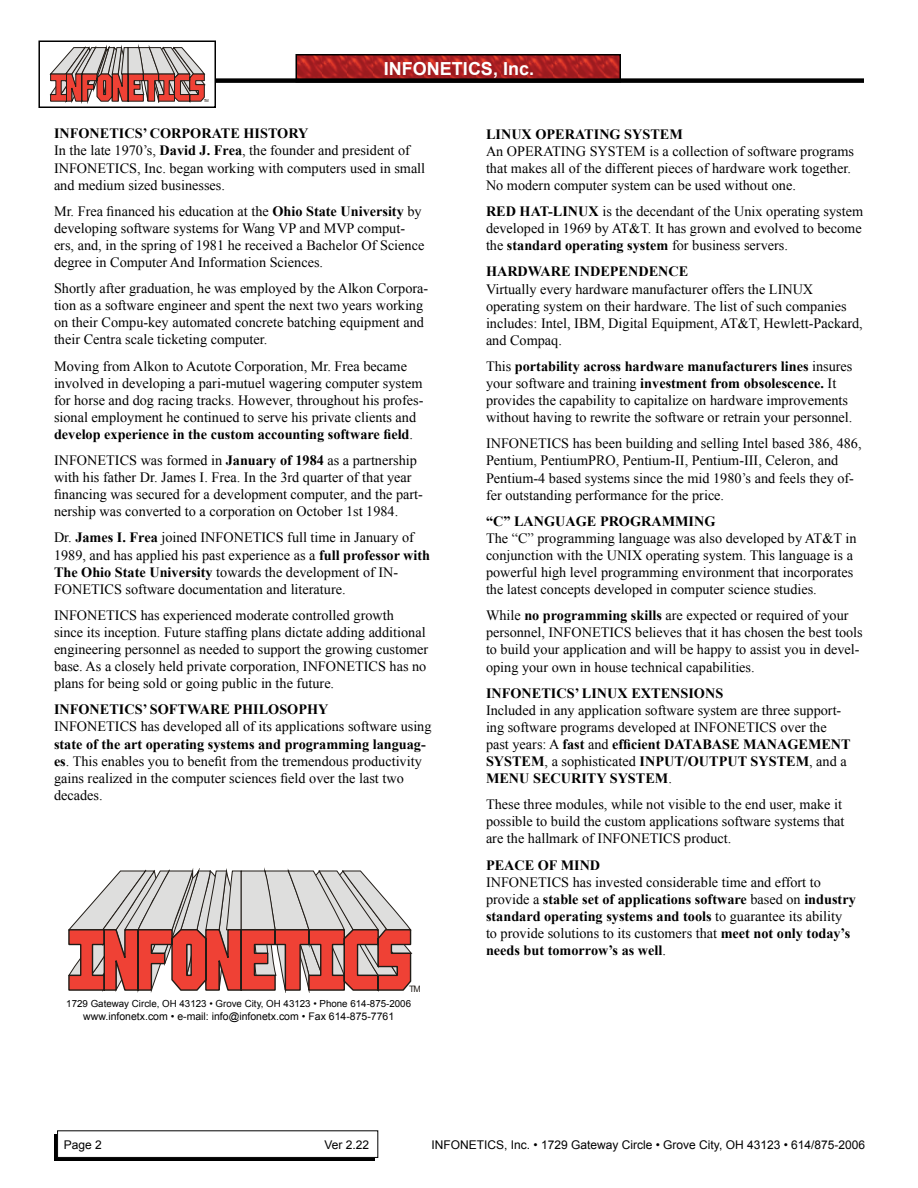
<style>
.page{position:relative;width:918px;height:1188px;background:#fff}
.page>*{position:absolute;margin:0;border:0;box-sizing:border-box;transform-origin:0 0}
.t1{font:700 18px "Arial";color:#fff}
.t2{font:14.25px/17.1px "Times New Roman";color:#000}
.t3{font:700 14.25px "Times New Roman";color:#000}
.t4{font:12px "Arial";color:#000}
.t5{font:10.5px "Arial";color:#000}
.t6{font:9.75px "Arial";color:#000}
.t7{font:8.85px "Arial";color:#211c17}
.t8{font:3.9px "Arial";color:#211c17}
.s1{font-weight:700}
</style>
<div class="page">
<img style="left:299px;top:57px;width:319px;height:21px">
<div style="left:296px;top:54px;width:325px;height:28px;border:2px solid #000"></div>
<div style="left:54px;top:1134px;width:321px;height:27px;background:#000"></div>
<div style="left:58px;top:1131px;width:320px;height:26px;background:#fff"></div>
<div style="left:57px;top:1131px;width:321px;height:27px;border:1px solid #000"></div>
<div style="left:54px;top:78px;width:810px;height:5px;background:#000"></div>
<div style="left:39px;top:41px;width:176px;height:66px;background:#fff"></div>
<div style="left:38px;top:40px;width:178px;height:68px;border:2px solid #000"></div>
<svg style="left:50px;top:46px;width:155px;height:57px;background:#bc8a86"></svg>
<svg style="left:68px;top:869px;width:344px;height:124px;background:#cf9994"></svg>
<p class="t8" style="left:204px;top:98px;width:7px">TM</p>
<p class="t1" style="left:384px;top:57px;width:152px">INFONETICS, Inc.</p>
<p class="t2" style="left:54px;top:125px;width:373px"><span class="s1">INFONETICS’ CORPORATE HISTORY<br></span>In the late 1970’s, <span class="s1">David J. Frea</span>, the founder and president of INFONETICS, Inc. began working with computers used in small and medium sized businesses.</p>
<p class="t2" style="left:54px;top:202px;width:372px">Mr. Frea financed his education at the <span class="s1">Ohio State University</span> by developing software systems for Wang VP and MVP comput&shy;ers, and, in the spring of 1981 he received a Bachelor Of Science degree in Computer And Information Sciences.</p>
<p class="t2" style="left:54px;top:280px;width:376px">Shortly after graduation, he was employed by the Alkon Corpora&shy;tion as a software engineer and spent the next two years working on their Compu-key automated concrete batching equipment and their Centra scale ticketing computer.</p>
<p class="t2" style="left:54px;top:357px;width:371px">Moving from Alkon to Acutote Corporation, Mr. Frea became involved in developing a pari-mutuel wagering computer system for horse and dog racing tracks. However, throughout his profes&shy;sional employment he continued to serve his private clients and <span class="s1">develop experience in the custom accounting software field</span>.</p>
<p class="t2" style="left:54px;top:452px;width:371px">INFONETICS was formed in <span class="s1">January of 1984</span> as a partnership with his father Dr. James I. Frea. In the 3rd quarter of that year financing was secured for a development computer, and the part&shy;nership was converted to a corporation on October 1st 1984.</p>
<p class="t2" style="left:54px;top:529px;width:378px">Dr. <span class="s1">James I. Frea</span> joined INFONETICS full time in January of 1989, and has applied his past experience as a <span class="s1">full professor with The Ohio State University</span> towards the development of IN-FONETICS software documentation and literature.</p>
<p class="t2" style="left:54px;top:606px;width:376px">INFONETICS has experienced moderate controlled growth<br>since its inception. Future staffing plans dictate adding additional engineering personnel as needed to support the growing customer base. As a closely held private corporation, INFONETICS has no plans for being sold or going public in the future.</p>
<p class="t3" style="left:54px;top:700px;width:276px">INFONETICS’ SOFTWARE PHILOSOPHY</p>
<p class="t2" style="left:54px;top:718px;width:379px">INFONETICS has developed all of its applications software using</p>
<p class="t2" style="left:54px;top:735px;width:373px"><span class="s1">state of the art operating systems and programming languag&shy;es</span>. This enables you to benefit from the tremendous productivity gains realized in the computer sciences field over the last two decades.</p>
<p class="t7" style="left:409px;top:983px;width:13px">TM</p>
<p class="t6" style="left:66px;top:997px;width:346px">1729 Gateway Circle, OH 43123 • Grove City, OH 43123 • Phone 614-875-2006</p>
<p class="t5" style="left:83px;top:1009px;width:312px">www.infonetx.com • e-mail: info@infonetx.com • Fax 614-875-7761</p>
<p class="t3" style="left:486px;top:124px;width:11px">linux</p>
<p class="t3" style="left:535px;top:124px;width:149px">OPERATING SYSTEM</p>
<p class="t2" style="left:486px;top:142px;width:370px">An OPERATING SYSTEM is a collection of software programs that makes all of the different pieces of hardware work together.<br>No modern computer system can be used without one.</p>
<p class="t2" style="left:486px;top:203px;width:379px;text-align:justify"><span class="s1">RED HAT-LINUX</span> is the decendant of the Unix operating system developed in 1969 by AT&amp;T. It has grown and evolved to become the <span class="s1">standard operating system</span> for business servers.</p>
<p class="t3" style="left:486px;top:262px;width:204px">HARDWARE INDEPENDENCE</p>
<p class="t2" style="left:486px;top:280px;width:378px">Virtually every hardware manufacturer offers the LINUX operating system on their hardware. The list of such companies includes: Intel, IBM, Digital Equipment, AT&amp;T, Hewlett-Packard, and Compaq.</p>
<p class="t2" style="left:486px;top:357px;width:368px">This <span class="s1">portability across hardware manufacturers lines</span> insures your software and training <span class="s1">investment from obsolescence.</span> It provides the capability to capitalize on hardware improvements without having to rewrite the software or retrain your personnel.</p>
<p class="t2" style="left:486px;top:435px;width:377px">INFONETICS has been building and selling Intel based 386, 486, Pentium, PentiumPRO, Pentium-II, Pentium-III, Celeron, and Pentium-4 based systems since the mid 1980’s and feels they of&shy;fer outstanding performance for the price.</p>
<p class="t3" style="left:486px;top:511px;width:231px">“C” LANGUAGE PROGRAMMING</p>
<p class="t2" style="left:486px;top:529px;width:372px">The “C” programming language was also developed by AT&amp;T in conjunction with the UNIX operating system. This language is a powerful high level programming environment that incorporates the latest concepts developed in computer science studies.</p>
<p class="t2" style="left:486px;top:607px;width:378px">While <span class="s1">no programming skills</span> are expected or required of your personnel, INFONETICS believes that it has chosen the best tools to build your application and will be happy to assist you in devel&shy;oping your own in house technical capabilities.</p>
<p class="t3" style="left:486px;top:683px;width:107px">INFONETICS’ linux</p>
<p class="t3" style="left:631px;top:683px;width:93px">EXTENSIONS</p>
<p class="t2" style="left:486px;top:701px;width:366px">Included in any application software system are three support&shy;ing software programs developed at INFONETICS over the past years: A <span class="s1">fast</span> and <span class="s1">efficient DATABASE MANAGEMENT SYSTEM</span>, a sophisticated <span class="s1">INPUT/OUTPUT SYSTEM</span>, and a <span class="s1">MENU SECURITY SYSTEM</span>.</p>
<p class="t2" style="left:486px;top:796px;width:360px">These three modules, while not visible to the end user, make it possible to build the custom applications software systems that are the hallmark of INFONETICS product.</p>
<p class="t3" style="left:486px;top:855px;width:116px">PEACE OF MIND</p>
<p class="t2" style="left:486px;top:873px;width:371px">INFONETICS has invested considerable time and effort to provide a <span class="s1">stable set of applications software</span> based on <span class="s1">industry standard operating systems and tools</span> to guarantee its ability to provide solutions to its customers that <span class="s1">meet not only today’s needs but tomorrow’s as well</span>.</p>
<p class="t4" style="left:64px;top:1137px;width:40px">Page 2</p>
<p class="t4" style="left:325px;top:1137px;width:46px">Ver 2.22</p>
<p class="t4" style="left:431px;top:1137px;width:435px">INFONETICS, Inc. • 1729 Gateway Circle • Grove City, OH 43123 • 614/875-2006</p>
</div>
